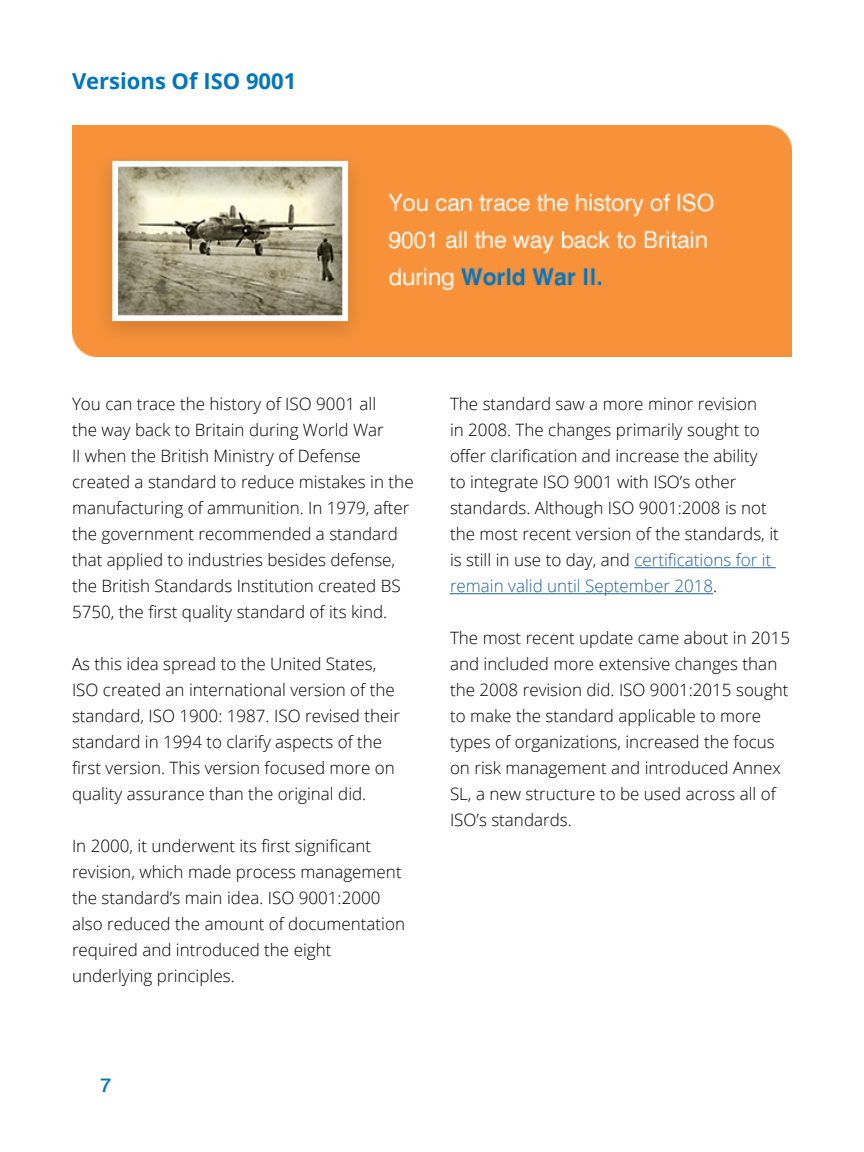
<style>
.page{position:relative;width:864px;height:1152px;background:#fff}
.page>*{position:absolute;margin:0;border:0;box-sizing:border-box;transform-origin:0 0}
.t1{font:700 22px "Open Sans";color:#0175c0}
.t2{font:500 20px "Swiss 721 BT";color:#0175c0}
.t3{font:300 17px/26px "Open Sans";color:#000}
.s1{color:#215e9e}
</style>
<div class="page">
<hr style="left:634px;top:567px;width:142px;height:1px;background:#215e9e">
<hr style="left:450px;top:593px;width:263px;height:1px;background:#215e9e">
<img style="left:72px;top:126px;width:720px;height:230px">
<p class="t1" style="left:72px;top:65px;width:226px">Versions Of ISO 9001</p>
<p class="t3" style="left:72px;top:391px;width:343px">You can trace the history of ISO 9001 all<br>the way back to Britain during World War<br>II when the British Ministry of Defense created a standard to reduce mistakes in the manufacturing of ammunition. In 1979, after the government recommended a standard that applied to industries besides defense, the British Standards Institution created BS 5750, the first quality standard of its kind.</p>
<p class="t3" style="left:72px;top:651px;width:329px">As this idea spread to the United States, ISO created an international version of the standard, ISO 1900: 1987. ISO revised their standard in 1994 to clarify aspects of the first version. This version focused more on quality assurance than the original did.</p>
<p class="t3" style="left:72px;top:833px;width:335px">In 2000, it underwent its first significant revision, which made process management the standard’s main idea. ISO 9001:2000 also reduced the amount of documentation required and introduced the eight underlying principles.</p>
<p class="t2" style="left:100px;top:1072px;width:13px">7</p>
<p class="t3" style="left:450px;top:391px;width:330px">The standard saw a more minor revision<br>in 2008. The changes primarily sought to offer clarification and increase the ability<br>to integrate ISO 9001 with ISO’s other standards. Although ISO 9001:2008 is not the most recent version of the standards, it is still in use to day, and <span class="s1">certifications for it remain valid until September 2018</span>.</p>
<p class="t3" style="left:450px;top:625px;width:342px">The most recent update came about in 2015 and included more extensive changes than the 2008 revision did. ISO 9001:2015 sought to make the standard applicable to more types of organizations, increased the focus on risk management and introduced Annex SL, a new structure to be used across all of ISO’s standards.</p>
</div>
